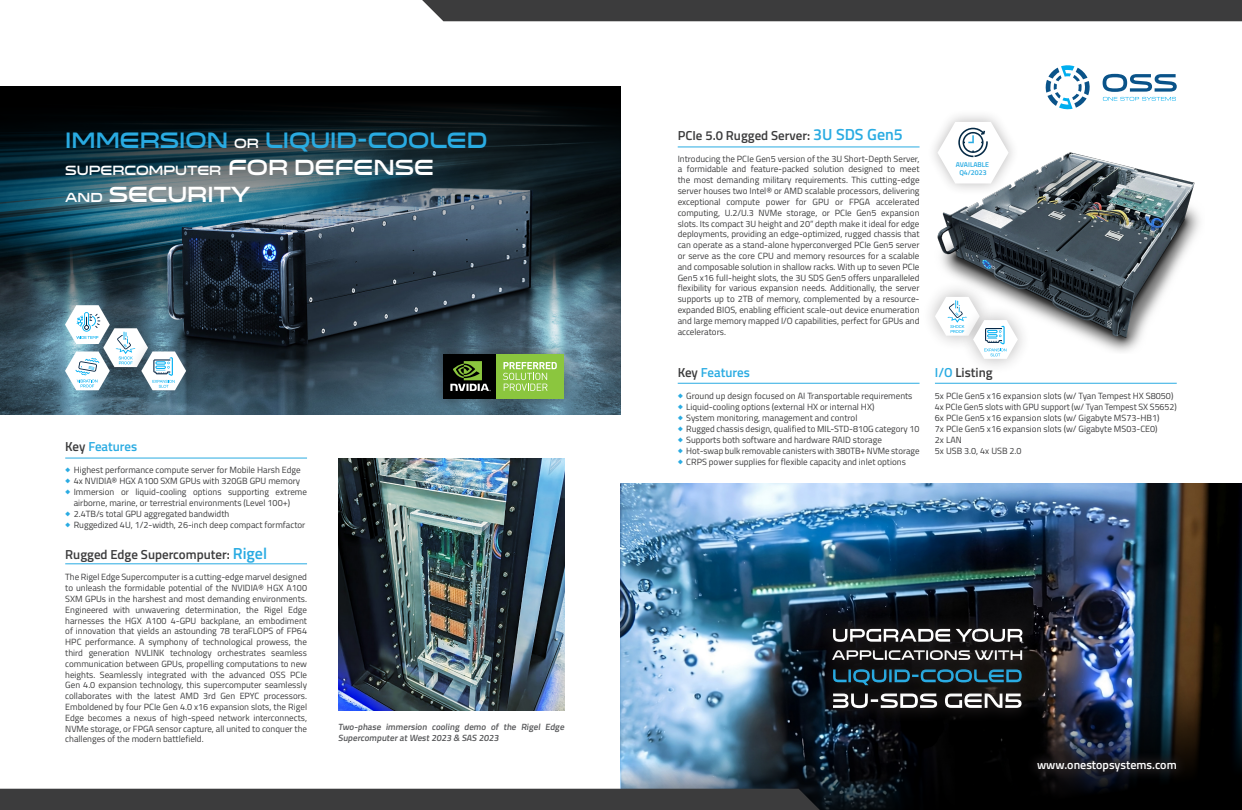
<style>
.page{position:relative;width:1242px;height:810px;background:#fff}
.page>*{position:absolute;margin:0;border:0;box-sizing:border-box;transform-origin:0 0}
.t1{font:22.6px "Venera 900";color:#29abe2;scale:.88 1}
.t2{font:22.2px "Venera 900";color:#fff;scale:.9 1}
.t3{font:13.6px "Venera 900";color:#fff;scale:.88 1}
.t4{font:600 13px "Titillium Web";color:#3c3c3d}
.t5{font:600 13px "Titillium Web";color:#29abe2}
.t6{font:600 12px "Titillium Web";color:#fff}
.t7{font:9px/10.8px "Titillium Web";color:#3c3c3d;text-align:justify}
.t8{font:600 9px/10.8px "Titillium Web";color:#57585a}
.t9{font:600 7px/8.4px "Titillium Web";color:#29abe2;text-align:center}
.s1{font-size:13.6px;color:#fff}
.s2{font-size:22.2px}
.s3{font-size:13.3px}
.s4{color:#3c3c3d}
.s5{font-family:"Source Sans Pro";color:#29abe2}
.s6{font-size:16px;color:#29abe2}
.s7{color:#29abe2}
</style>
<div class="page">
<img style="left:621px;top:483px;width:620px;height:326px">
<div style="left:422px;top:0;width:819px;height:21px;background:#3c3c3d"></div>
<div style="left:0;top:788px;width:819px;height:21px;background:#3c3c3d"></div>
<svg style="left:1102px;top:74px;width:74px;height:27px"></svg>
<svg style="left:1045px;top:65px;width:44px;height:45px"></svg>
<img style="left:937px;top:152px;width:263px;height:200px">
<hr style="left:934px;top:382px;width:242px;height:1px;background:#29abe2">
<hr style="left:677px;top:382px;width:242px;height:1px;background:#29abe2">
<hr style="left:677px;top:146px;width:242px;height:1px;background:#29abe2">
<div style="left:920px;top:281px;width:73px;height:70px;background:#231f20;opacity:.33"></div>
<div style="left:958px;top:304px;width:74px;height:70px;background:#231f20;opacity:.33"></div>
<svg style="left:934px;top:297px;width:83px;height:61px"></svg>
<svg style="left:1145px;top:503px;width:5px;height:26px"></svg>
<div style="left:925px;top:109px;width:94px;height:87px;background:#231f20;opacity:.32"></div>
<svg style="left:937px;top:122px;width:71px;height:61px"></svg>
<svg style="left:817px;top:699px;width:219px;height:23px;background:#0f1013"></svg>
<svg style="left:832px;top:699px;width:189px;height:8px"></svg>
<svg style="left:817px;top:675px;width:219px;height:24px;background:#2e2d2e"></svg>
<svg style="left:832px;top:675px;width:189px;height:9px;background:#1c475a"></svg>
<svg style="left:817px;top:657px;width:220px;height:18px;background:#1a272d"></svg>
<svg style="left:831px;top:657px;width:190px;height:2px"></svg>
<svg style="left:817px;top:612px;width:220px;height:45px;background:#201f21"></svg>
<svg style="left:832px;top:628px;width:190px;height:13px"></svg>
<svg style="left:1025px;top:749px;width:162px;height:34px;background:#121319"></svg>
<img style="left:0;top:86px;width:621px;height:328px">
<hr style="left:65px;top:563px;width:242px;height:1px;background:#29abe2">
<hr style="left:65px;top:457px;width:242px;height:1px;background:#29abe2">
<img style="left:338px;top:458px;width:226px;height:251px">
<div style="left:127px;top:335px;width:74px;height:71px;background:#231f20;opacity:.33"></div>
<svg style="left:65px;top:305px;width:121px;height:85px"></svg>
<div style="left:430px;top:341px;width:146px;height:69px;background:#231f20;opacity:.55"></div>
<div style="left:443px;top:353px;width:53px;height:45px;background:#000"></div>
<svg style="left:450px;top:361px;width:40px;height:30px"></svg>
<div style="left:496px;top:353px;width:68px;height:45px;background:#8bc63e"></div>
<svg style="left:503px;top:362px;width:53px;height:28px"></svg>
<p class="t1" style="left:65px;top:127px;width:481px">IMMERSION <span class="s1">OR</span> LIQUID-COOLED</p>
<p class="t3" style="left:65px;top:162px;width:420px">SUPERCOMPUTER <span class="s2">FOR DEFENSE</span></p>
<p class="t2" style="left:65px;top:181px;width:207px"><span class="s3">AND</span> SECURITY</p>
<p class="t5" style="left:65px;top:437px;width:74px"><span class="s4">Key</span> Features</p>
<p class="t7" style="left:65px;top:464px;width:237px"><span class="s5">◆</span> Highest performance compute server for Mobile Harsh Edge</p>
<p class="t7" style="left:65px;top:475px;width:236px"><span class="s5">◆</span> 4x NVIDIA® HGX A100 SXM GPUs with 320GB GPU memory</p>
<p class="t7" style="left:74px;top:486px;width:235px;text-indent:-9px"><span class="s5">◆</span> Immersion or liquid-cooling options supporting extreme airborne, marine, or terrestrial environments (Level 100+)</p>
<p class="t7" style="left:65px;top:508px;width:166px"><span class="s5">◆</span> 2.4TB/s total GPU aggregated bandwidth</p>
<p class="t7" style="left:65px;top:519px;width:241px"><span class="s5">◆</span> Ruggedized 4U, 1/2-width, 26-inch deep compact formfactor</p>
<p class="t4" style="left:65px;top:544px;width:203px">Rugged Edge Supercomputer: <span class="s6">Rigel</span></p>
<p class="t7" style="left:65px;top:571px;width:243px">The Rigel Edge Supercomputer is a cutting-edge marvel designed to unleash the formidable potential of the NVIDIA® HGX A100<br>SXM GPUs in the harshest and most demanding environments.<br>Engineered with unwavering determination, the Rigel Edge harnesses the HGX A100 4-GPU backplane, an embodiment of innovation that yields an astounding 78 teraFLOPS of FP64<br>HPC performance. A symphony of technological prowess, the third generation NVLINK technology orchestrates seamless communication between GPUs, propelling computations to new heights. Seamlessly integrated with the advanced OSS PCIe Gen 4.0 expansion technology, this supercomputer seamlessly collaborates with the latest AMD 3rd Gen EPYC processors.<br>Emboldened by four PCIe Gen 4.0 x16 expansion slots, the Rigel Edge becomes a nexus of high-speed network interconnects, NVMe storage, or FPGA sensor capture, all united to conquer the challenges of the modern battlefield.</p>
<p class="t8" style="left:338px;top:720px;width:229px">Two-phase immersion cooling demo of the Rigel Edge<br>Supercomputer at West 2023 &amp; SAS 2023</p>
<p class="t4" style="left:677px;top:126px;width:226px">PCIe 5.0 Rugged Server: <span class="s6">3U SDS Gen5</span></p>
<p class="t7" style="left:677px;top:152px;width:243px">Introducing the PCIe Gen5 version of the 3U Short-Depth Server, a formidable and feature-packed solution designed to meet the most demanding military requirements. This cutting-edge server houses two Intel® or AMD scalable processors, delivering exceptional compute power for GPU or FPGA accelerated computing, U.2/U.3 NVMe storage, or PCIe Gen5 expansion slots. Its compact 3U height and 20“ depth make it ideal for edge deployments, providing an edge-optimized, rugged chassis that can operate as a stand-alone hyperconverged PCIe Gen5 server or serve as the core CPU and memory resources for a scalable and composable solution in shallow racks. With up to seven PCIe Gen5 x16 full-height slots, the 3U SDS Gen5 offers unparalleled flexibility for various expansion needs. Additionally, the server supports up to 2TB of memory, complemented by a resource&shy;expanded BIOS, enabling efficient scale-out device enumeration and large memory mapped I/O capabilities, perfect for GPUs and accelerators.</p>
<p class="t5" style="left:677px;top:362px;width:74px"><span class="s4">Key</span> Features</p>
<p class="t7" style="left:677px;top:389px;width:236px"><span class="s5">◆</span> Ground up design focused on AI Transportable requirements</p>
<p class="t7" style="left:677px;top:400px;width:198px"><span class="s5">◆</span> Liquid-cooling options (external HX or internal HX)</p>
<p class="t7" style="left:677px;top:411px;width:181px"><span class="s5">◆</span> System monitoring, management and control</p>
<p class="t7" style="left:677px;top:422px;width:243px"><span class="s5">◆</span> Rugged chassis design, qualified to MIL-STD-810G category 10</p>
<p class="t7" style="left:677px;top:433px;width:205px"><span class="s5">◆</span> Supports both software and hardware RAID storage</p>
<p class="t7" style="left:677px;top:444px;width:243px"><span class="s5">◆</span> Hot-swap bulk removable canisters with 380TB+ NVMe storage</p>
<p class="t7" style="left:677px;top:455px;width:229px"><span class="s5">◆</span> CRPS power supplies for flexible capacity and inlet options</p>
<p class="t9" style="left:955px;top:160px;width:35px">AVAILABLE<br>Q4/2023</p>
<p class="t4" style="left:934px;top:362px;width:59px"><span class="s7">I/O</span> Listing</p>
<p class="t7" style="left:934px;top:389px;width:240px">5x PCIe Gen5 x16 expansion slots (w/ Tyan Tempest HX S8050)</p>
<p class="t7" style="left:934px;top:400px;width:243px">4x PCIe Gen5 slots with GPU support (w/ Tyan Tempest SX S5652)</p>
<p class="t7" style="left:934px;top:411px;width:226px">6x PCIe Gen5 x16 expansion slots (w/ Gigabyte MS73-HB1)</p>
<p class="t7" style="left:934px;top:422px;width:224px">7x PCIe Gen5 x16 expansion slots (w/ Gigabyte MS03-CE0)</p>
<p class="t7" style="left:934px;top:433px;width:28px">2x LAN</p>
<p class="t7" style="left:934px;top:444px;width:88px">5x USB 3.0, 4x USB 2.0</p>
<p class="t6" style="left:1036px;top:755px;width:141px">www.onestopsystems.com</p>
</div>
